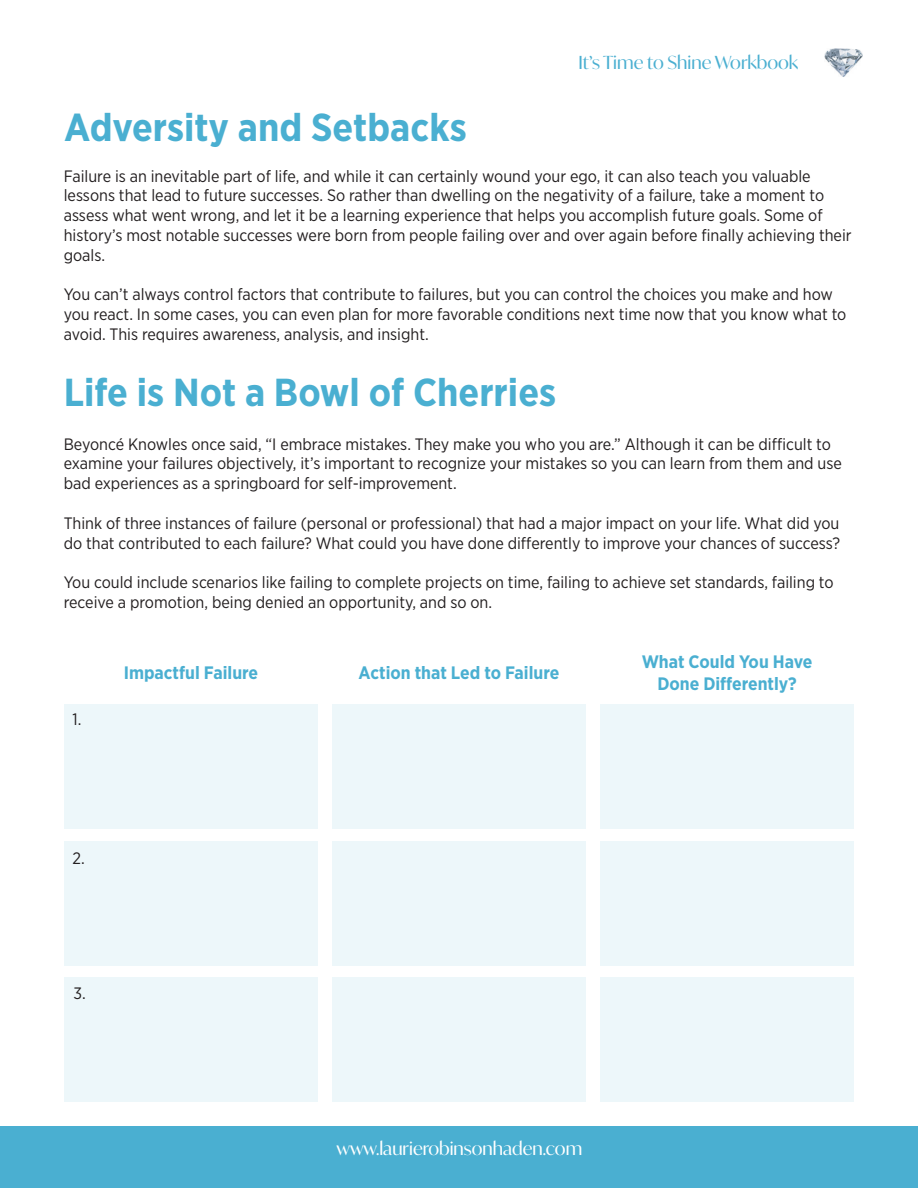
<style>
.page{position:relative;width:918px;height:1188px;background:#fff}
.page>*{position:absolute;margin:0;border:0;box-sizing:border-box;transform-origin:0 0}
.t1{font:700 39px "Gotham Narrow";color:#4aafd1}
.t2{font:700 18px "Gotham Narrow";color:#4aafd1}
.t3{font:18px "Ivy Mode";color:#fff}
.t4{font:18px "Ivy Mode";color:#4aafd1}
.t5{font:16.5px/19.8px "Gotham Narrow";color:#231f20}
</style>
<div class="page">
<div style="left:0;top:1126px;width:918px;height:62px;background:#4aafd1"></div>
<div style="left:332px;top:704px;width:254px;height:124px;background:#edf7fa"></div>
<div style="left:332px;top:841px;width:254px;height:124px;background:#edf7fa"></div>
<div style="left:332px;top:978px;width:254px;height:124px;background:#edf7fa"></div>
<img style="left:824px;top:48px;width:39px;height:29px">
<div style="left:64px;top:704px;width:254px;height:124px;background:#edf7fa"></div>
<div style="left:64px;top:841px;width:254px;height:124px;background:#edf7fa"></div>
<div style="left:64px;top:978px;width:254px;height:124px;background:#edf7fa"></div>
<div style="left:600px;top:704px;width:254px;height:124px;background:#edf7fa"></div>
<div style="left:600px;top:841px;width:254px;height:124px;background:#edf7fa"></div>
<div style="left:600px;top:978px;width:254px;height:124px;background:#edf7fa"></div>
<p class="t4" style="left:578px;top:50px;width:221px">It’s Time to Shine Workbook</p>
<p class="t1" style="left:64px;top:102px;width:404px">Adversity and Setbacks</p>
<p class="t5" style="left:64px;top:166px;width:789px">Failure is an inevitable part of life, and while it can certainly wound your ego, it can also teach you valuable lessons that lead to future successes. So rather than dwelling on the negativity of a failure, take a moment to assess what went wrong, and let it be a learning experience that helps you accomplish future goals. Some of history’s most notable successes were born from people failing over and over again before finally achieving their goals.</p>
<p class="t5" style="left:64px;top:284px;width:784px">You can’t always control factors that contribute to failures, but you can control the choices you make and how you react. In some cases, you can even plan for more favorable conditions next time now that you know what to avoid. This requires awareness, analysis, and insight.</p>
<p class="t1" style="left:64px;top:367px;width:494px">Life is Not a Bowl of Cherries</p>
<p class="t5" style="left:64px;top:434px;width:780px">Beyoncé Knowles once said, “I embrace mistakes. They make you who you are.” Although it can be difficult to examine your failures objectively, it’s important to recognize your mistakes so you can learn from them and use bad experiences as a springboard for self-improvement.</p>
<p class="t5" style="left:64px;top:513px;width:778px">Think of three instances of failure (personal or professional) that had a major impact on your life. What did you do that contributed to each failure? What could you have done differently to improve your chances of success?</p>
<p class="t5" style="left:64px;top:572px;width:771px">You could include scenarios like failing to complete projects on time, failing to achieve set standards, failing to receive a promotion, being denied an opportunity, and so on.</p>
<p class="t5" style="left:73px;top:709px;width:10px">1.</p>
<p class="t2" style="left:124px;top:661px;width:136px">Impactful Failure</p>
<p class="t5" style="left:73px;top:848px;width:14px">2.</p>
<p class="t5" style="left:74px;top:983px;width:14px">3.</p>
<p class="t2" style="left:359px;top:661px;width:202px">Action that Led to Failure</p>
<p class="t2" style="left:642px;top:651px;width:172px">What Could You Have</p>
<p class="t2" style="left:657px;top:672px;width:141px">Done Differently?</p>
<p class="t3" style="left:337px;top:1136px;width:247px">www.laurierobinsonhaden.com</p>
</div>
